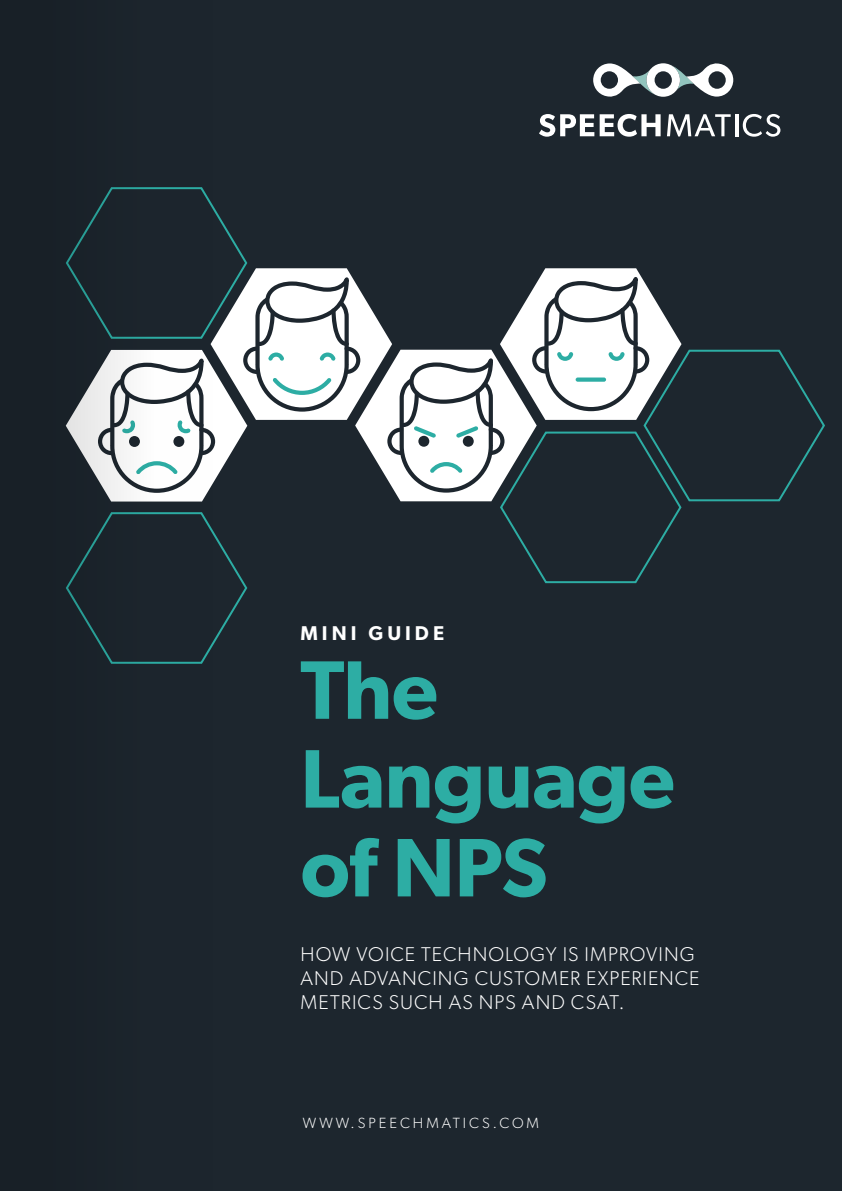
<style>
.page{position:relative;width:842px;height:1191px;background:#1d262e}
.page>*{position:absolute;margin:0;border:0;box-sizing:border-box;transform-origin:0 0}
.t1{font:600 83.2px/88.8px "Gibson";letter-spacing:-.005em;color:#2dada4}
.t2{font:300 20px/24px "Gibson";letter-spacing:.055em;color:#fff}
.t3{font:600 20px "Gibson";letter-spacing:.2em;color:#fff}
.t4{font:300 14.8px "Gibson";letter-spacing:.2em;color:#fff}
</style>
<div class="page">
<svg style="left:539px;top:114px;width:55px;height:23px"></svg>
<svg style="left:600px;top:114px;width:61px;height:23px"></svg>
<svg style="left:667px;top:114px;width:64px;height:22px"></svg>
<hr style="left:735px;top:114px;width:3px;height:22px;background:#fff">
<svg style="left:743px;top:114px;width:37px;height:23px"></svg>
<svg style="left:593px;top:63px;width:140px;height:34px"></svg>
<svg style="left:213px;top:206px;width:612px;height:439px"></svg>
<svg style="left:65px;top:187px;width:148px;height:477px"></svg>
<p class="t3" style="left:300px;top:621px;width:145px">MINI GUIDE</p>
<h1 class="t1" style="left:300px;top:644px;width:376px">The<br>Language of NPS</h1>
<p class="t2" style="left:300px;top:942px;width:401px">HOW VOICE TECHNOLOGY IS IMPROVING<br>AND ADVANCING CUSTOMER EXPERIENCE<br>METRICS SUCH AS NPS AND CSAT.</p>
<p class="t4" style="left:303px;top:1113px;width:238px">WWW.SPEECHMATICS.COM</p>
</div>
